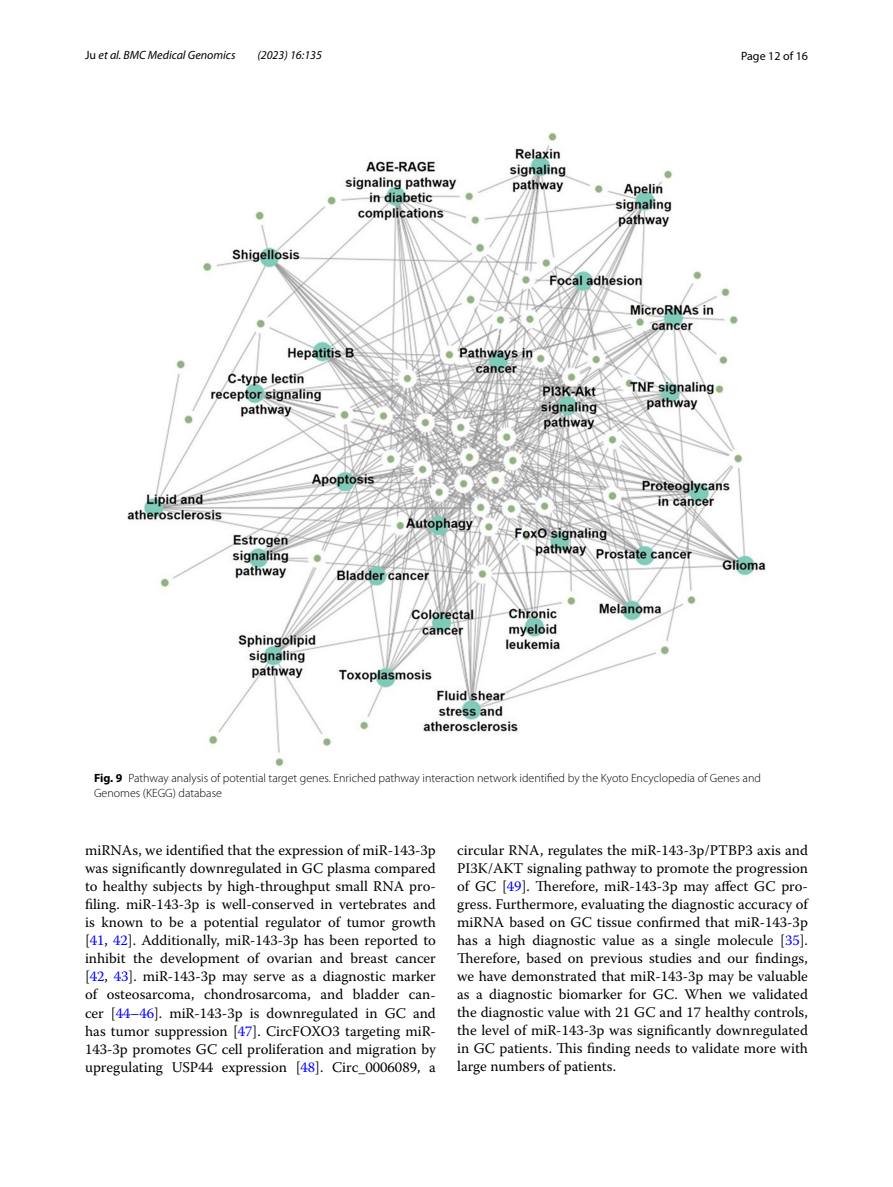
<style>
.page{position:relative;width:893px;height:1187px;background:#fff}
.page>*{position:absolute;margin:0;border:0;box-sizing:border-box;transform-origin:0 0}
.t1{font:14.7px/18px "Warnock Pro";color:#000;text-align:justify}
.t2{font:300 12px/15px "Myriad Pro";color:#000}
.t3{font:italic 12px "Myriad Pro";color:#000}
.t4{font:12px "Myriad Pro";color:#000}
.s1{font-style:normal}
.s2{font-weight:700}
.s3{color:#00f}
</style>
<div class="page">
<img style="left:128px;top:133px;width:637px;height:633px">
<p class="t3" style="left:85px;top:48px;width:152px"><span class="s1">Ju</span> et al. BMC Medical Genomics</p>
<p class="t3" style="left:257px;top:48px;width:66px">(2023) 16:135</p>
<p class="t4" style="left:741px;top:48px;width:68px">Page 12 of 16</p>
<p class="t2" style="left:94px;top:770px;width:668px"><span class="s2">Fig. 9</span> Pathway analysis of potential target genes. Enriched pathway interaction network identified by the Kyoto Encyclopedia of Genes and<br>Genomes (KEGG) database</p>
<p class="t1" style="left:85px;top:841px;width:352px">miRNAs, we identified that the expression of miR-143-3p was significantly downregulated in GC plasma compared to healthy subjects by high-throughput small RNA pro&shy;filing. miR-143-3p is well-conserved in vertebrates and is known to be a potential regulator of tumor growth [<span class="s3">41</span>, <span class="s3">42</span>]. Additionally, miR-143-3p has been reported to inhibit the development of ovarian and breast cancer [<span class="s3">42</span>, <span class="s3">43</span>]. miR-143-3p may serve as a diagnostic marker of osteosarcoma, chondrosarcoma, and bladder can&shy;cer [<span class="s3">44</span>–<span class="s3">46</span>]. miR-143-3p is downregulated in GC and has tumor suppression [<span class="s3">47</span>]. CircFOXO3 targeting miR-143-3p promotes GC cell proliferation and migration by upregulating USP44 expression [<span class="s3">48</span>]. Circ_0006089, a</p>
<p class="t1" style="left:457px;top:841px;width:352px">circular RNA, regulates the miR-143-3p/PTBP3 axis and PI3K/AKT signaling pathway to promote the progression of GC [<span class="s3">49</span>]. Therefore, miR-143-3p may affect GC pro&shy;gress. Furthermore, evaluating the diagnostic accuracy of miRNA based on GC tissue confirmed that miR-143-3p has a high diagnostic value as a single molecule [<span class="s3">35</span>].<br>Therefore, based on previous studies and our findings, we have demonstrated that miR-143-3p may be valuable as a diagnostic biomarker for GC. When we validated the diagnostic value with 21 GC and 17 healthy controls, the level of miR-143-3p was significantly downregulated in GC patients. This finding needs to validate more with large numbers of patients.</p>
</div>
